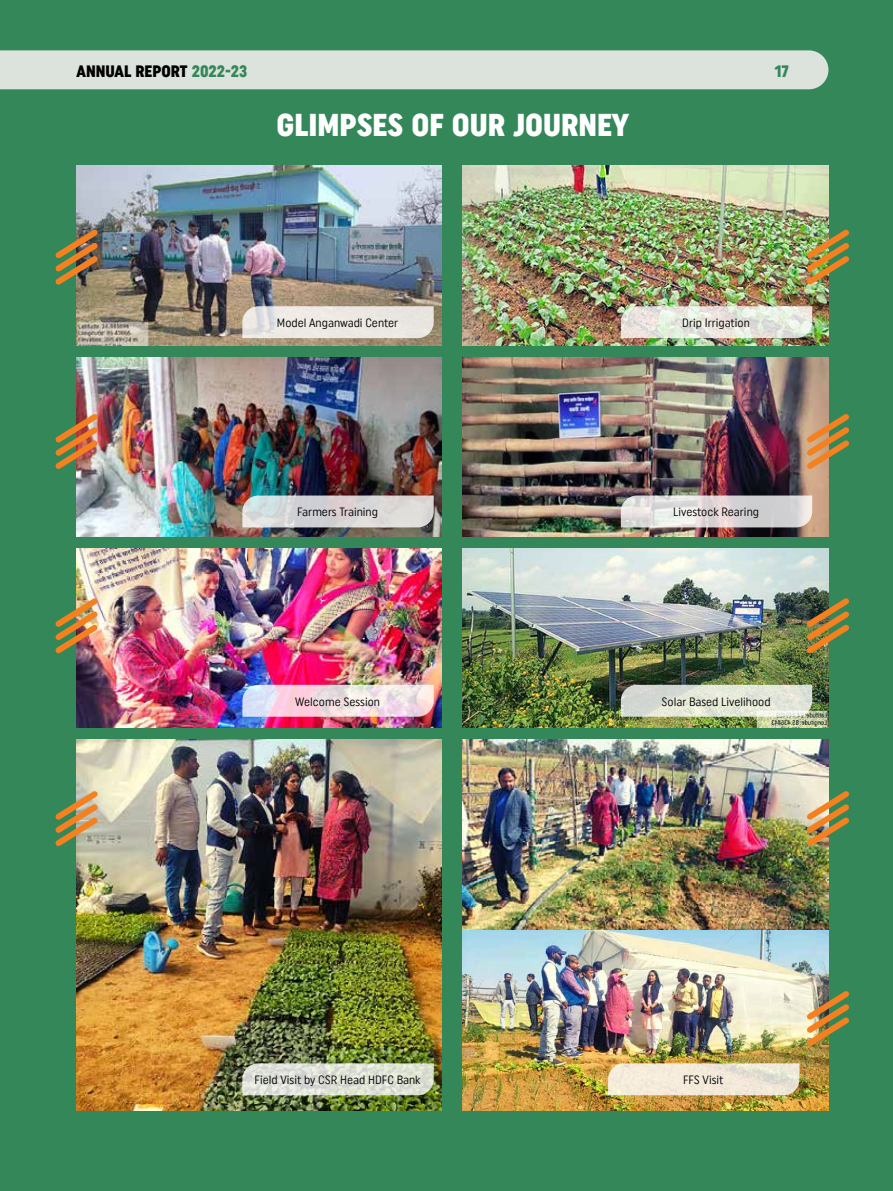
<style>
.page{position:relative;width:893px;height:1191px;background:#348759}
.page>*{position:absolute;margin:0;border:0;box-sizing:border-box;transform-origin:0 0}
.t1{font:31.5px "Uniform Condensed 3";color:#fff}
.t2{font:16.5px "Uniform Condensed 3";color:#000}
.t3{font:16.5px "Uniform Condensed 3";color:#348759}
.t4{font:12px "Uniform Condensed 6";color:#000}
.s1{color:#348759}
</style>
<div class="page">
<img style="left:463px;top:166px;width:365px;height:179px">
<img style="left:77px;top:166px;width:365px;height:179px">
<img style="left:463px;top:357px;width:365px;height:179px">
<img style="left:77px;top:357px;width:365px;height:179px">
<img style="left:463px;top:548px;width:365px;height:179px">
<img style="left:77px;top:548px;width:365px;height:179px">
<img style="left:463px;top:739px;width:365px;height:371px">
<img style="left:77px;top:739px;width:365px;height:371px">
<svg style="left:242px;top:306px;width:192px;height:32px;background:#e8e4df"></svg>
<svg style="left:242px;top:495px;width:192px;height:32px;background:#d3d1d2"></svg>
<svg style="left:242px;top:685px;width:192px;height:31px;background:#eddbe4"></svg>
<svg style="left:242px;top:1063px;width:192px;height:32px;background:#d9ddd0"></svg>
<svg style="left:621px;top:306px;width:191px;height:32px;background:#e4e5dc"></svg>
<svg style="left:621px;top:495px;width:191px;height:32px;background:#dad6d6"></svg>
<svg style="left:621px;top:685px;width:191px;height:31px;background:#dee2d6"></svg>
<img style="left:802px;top:224px;width:47px;height:66px">
<svg style="left:802px;top:409px;width:47px;height:65px"></svg>
<svg style="left:802px;top:593px;width:47px;height:65px"></svg>
<svg style="left:802px;top:786px;width:47px;height:65px"></svg>
<img style="left:802px;top:985px;width:47px;height:66px">
<svg style="left:55px;top:224px;width:48px;height:66px"></svg>
<img style="left:55px;top:409px;width:48px;height:65px">
<img style="left:55px;top:593px;width:48px;height:65px">
<svg style="left:55px;top:786px;width:48px;height:65px"></svg>
<div style="left:0;top:50px;width:828px;height:39px;background:#dce3dc"></div>
<svg style="left:608px;top:1063px;width:191px;height:32px;background:#efe6d3"></svg>
<h2 class="t2" style="left:77px;top:61px;width:172px">ANNUAL REPORT <span class="s1">2022-23</span></h2>
<h2 class="t3" style="left:774px;top:61px;width:16px">17</h2>
<h1 class="t1" style="left:277px;top:106px;width:354px">GLIMPSES OF OUR JOURNEY</h1>
<p class="t4" style="left:277px;top:316px;width:123px">Model Anganwadi Center</p>
<p class="t4" style="left:682px;top:316px;width:69px">Drip Irrigation</p>
<p class="t4" style="left:297px;top:505px;width:82px">Farmers Training</p>
<p class="t4" style="left:673px;top:505px;width:87px">Livestock Rearing</p>
<p class="t4" style="left:295px;top:694px;width:86px">Welcome Session</p>
<p class="t4" style="left:662px;top:694px;width:111px">Solar Based Livelihood</p>
<p class="t4" style="left:255px;top:1072px;width:168px">Field Visit by CSR Head HDFC Bank</p>
<p class="t4" style="left:683px;top:1072px;width:42px">FFS Visit</p>
</div>
